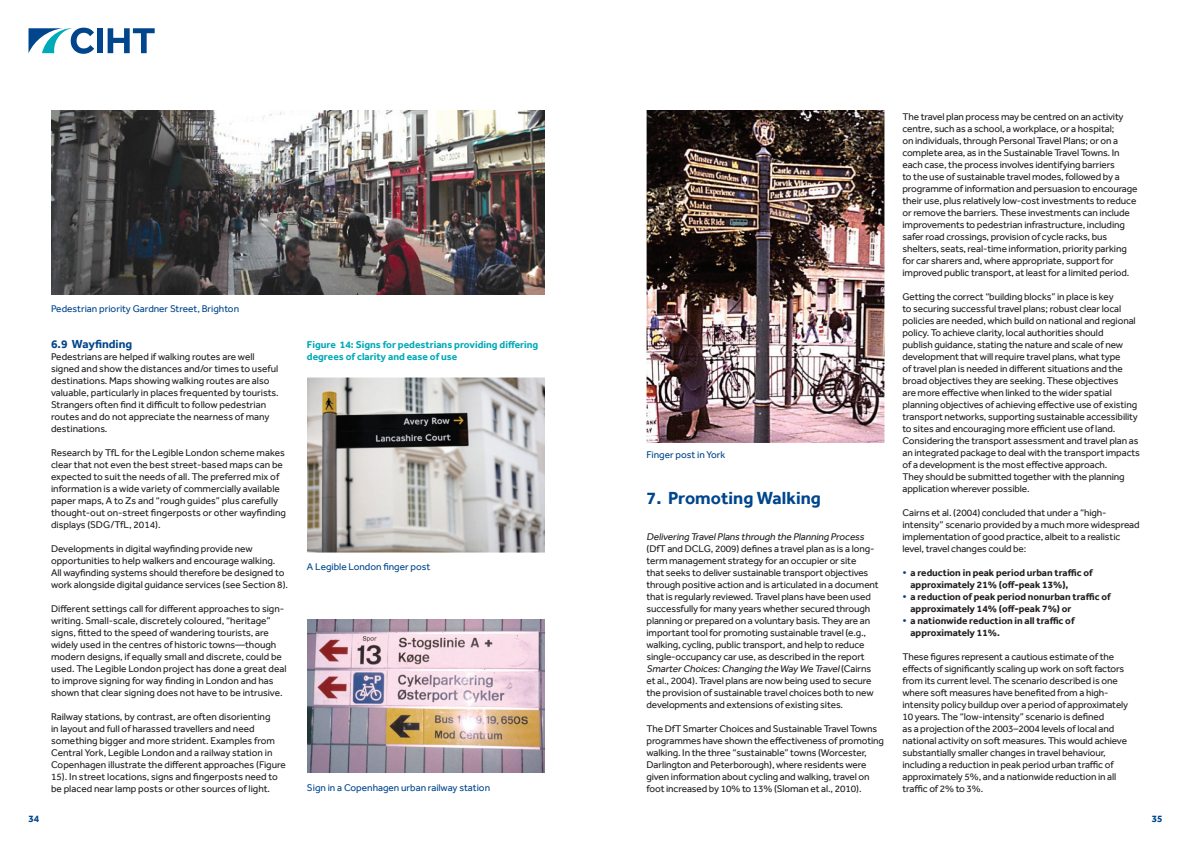
<style>
.page{position:relative;width:1191px;height:842px;background:#fff}
.page>*{position:absolute;margin:0;border:0;box-sizing:border-box;transform-origin:0 0}
.t1{font:700 18px "Effra";color:#01468c}
.t2{font:700 12px "Effra";color:#01468c}
.t3{font:700 10.2px/12px "Effra";color:#00aab8}
.t4{font:10px/12px "Effra";letter-spacing:-.01em;color:#231f20}
.t5{font:700 10px/12px "Effra";color:#231f20}
.t6{font:10px "Effra";color:#01468c}
.t7{font:italic 10px "Effra";color:#231f20}
.t8{font:700 10px "Effra";color:#01468c}
.s1{font-style:italic}
.s2{color:#01468c}
</style>
<div class="page">
<svg style="left:29px;top:28px;width:65px;height:26px"></svg>
<div style="left:97px;top:28px;width:6px;height:25px;background:#01468c"></div>
<svg style="left:108px;top:28px;width:47px;height:25px"></svg>
<img style="left:51px;top:111px;width:493px;height:184px">
<img style="left:646px;top:111px;width:238px;height:331px">
<img style="left:307px;top:378px;width:237px;height:174px">
<img style="left:307px;top:620px;width:237px;height:152px">
<p class="t6" style="left:51px;top:302px;width:190px">Pedestrian priority Gardner Street, Brighton</p>
<p class="t2" style="left:51px;top:337px;width:83px">6.9 Wayfinding</p>
<p class="t4" style="left:51px;top:351px;width:229px">Pedestrians are helped if walking routes are well signed and show the distances and/or times to useful destinations. Maps showing walking routes are also valuable, particularly in places frequented by tourists.<br>Strangers often find it difficult to follow pedestrian routes and do not appreciate the nearness of many destinations.</p>
<p class="t4" style="left:51px;top:447px;width:236px">Research by TfL for the Legible London scheme makes clear that not even the best street-based maps can be expected to suit the needs of all. The preferred mix of information is a wide variety of commercially available paper maps, A to Zs and “rough guides” plus carefully thought-out on-street fingerposts or other wayfinding displays (SDG/TfL, 2014).</p>
<p class="t4" style="left:51px;top:543px;width:238px">Developments in digital wayfinding provide new opportunities to help walkers and encourage walking.<br>All wayfinding systems should therefore be designed to work alongside digital guidance services (see Section 8).</p>
<p class="t4" style="left:51px;top:603px;width:237px">Different settings call for different approaches to sign&shy;writing. Small-scale, discretely coloured, “heritage” signs, fitted to the speed of wandering tourists, are widely used in the centres of historic towns—though modern designs, if equally small and discrete, could be used. The Legible London project has done a great deal to improve signing for way finding in London and has shown that clear signing does not have to be intrusive.</p>
<p class="t4" style="left:51px;top:711px;width:236px">Railway stations, by contrast, are often disorienting<br>in layout and full of harassed travellers and need something bigger and more strident. Examples from Central York, Legible London and a railway station in Copenhagen illustrate the different approaches (Figure 15). In street locations, signs and fingerposts need to be placed near lamp posts or other sources of light.</p>
<p class="t3" style="left:307px;top:339px;width:233px">Figure 14: Signs for pedestrians providing differing degrees of clarity and ease of use</p>
<p class="t6" style="left:307px;top:560px;width:125px">A Legible London finger post</p>
<p class="t6" style="left:307px;top:782px;width:185px">Sign in a Copenhagen urban railway station</p>
<p class="t6" style="left:646px;top:449px;width:80px">Finger post in York</p>
<h1 class="t1" style="left:646px;top:487px;width:176px">7. Promoting Walking</h1>
<p class="t7" style="left:646px;top:531px;width:221px">Delivering TravelPlans through the Planning Process</p>
<p class="t4" style="left:646px;top:543px;width:234px">(DfT and DCLG, 2009) defines a travel plan as is a long&shy;term management strategy for an occupier or site<br>that seeks to deliver sustainable transport objectives through positive action and is articulated in a document that is regularly reviewed. Travel plans have been used successfully for many years whether secured through planning or prepared on a voluntary basis. They are an important tool for promoting sustainable travel (e.g., walking, cycling, public transport, and help to reduce single-occupancy car use, as described in the report <span class="s1">SmarterChoices:Changing the Way We Travel</span>(C a i r n s et al., 2004). Travel plans are now being used to secure the provision of sustainable travel choices both to new developments and extensions of existing sites.</p>
<p class="t4" style="left:646px;top:723px;width:239px">The DfT Smarter Choices and Sustainable Travel Towns programmes have shown the effectiveness of promoting walking. In the three “sustainable” towns (Worcester, Darlington and Peterborough), where residents were given information about cycling and walking, travel on foot increased by 10% to 13% (Sloman et al., 2010).</p>
<p class="t4" style="left:902px;top:111px;width:237px">The travel plan process may be centred on an activity centre, such as a school, a workplace, or a hospital;<br>on individuals, through Personal Travel Plans; or on a complete area, as in the Sustainable Travel Towns. In each case, the process involves identifying barriers<br>to the use of sustainable travel modes, followed by a programme of information and persuasion to encourage their use, plus relatively low-cost investments to reduce or remove the barriers. These investments can include improvements to pedestrian infrastructure, including safer road crossings, provision of cycle racks, bus shelters, seats, real-time information, priority parking for car sharers and, where appropriate, support for improved public transport, at least for a limited period.</p>
<p class="t4" style="left:902px;top:291px;width:239px">Getting the correct “building blocks” in place is key<br>to securing successful travel plans; robust clear local policies are needed, which build on national and regional policy. To achieve clarity, local authorities should<br>publish guidance, stating the nature and scale of new development that will require travel plans, what type oftravel plan is needed in different situations and the broad objectives they are seeking. These objectives<br>are more effective when linked to the wider spatial planning objectives of achieving effective use of existing transport networks, supporting sustainable accessibility to sites and encouraging more efficient use of land.<br>Considering the transport assessment and travel plan as an integrated package to deal with the transport impacts of a development is the most effective approach.<br>They should be submitted together with the planning application wherever possible.</p>
<p class="t4" style="left:902px;top:507px;width:239px">Cairns et al. (2004) concluded that under a “high&shy;intensity” scenario provided by a much more widespread implementation of good practice, albeit to a realistic level, travel changes could be:</p>
<p class="t5" style="left:910px;top:566px;width:184px;text-indent:-8px"><span class="s2">•</span> a reduction in peak period urban traffic of approximately 21% (off-peak 13%),</p>
<p class="t5" style="left:910px;top:590px;width:202px;text-indent:-8px"><span class="s2">•</span> a reduction of peak period nonurban traffic of approximately 14% (off-peak 7%) or</p>
<p class="t5" style="left:910px;top:614px;width:165px;text-indent:-8px"><span class="s2">•</span> a nationwide reduction in all traffic of approximately 11%.</p>
<p class="t4" style="left:902px;top:651px;width:227px">These figures represent a cautious estimate ofthe effects of significantly scaling up work on soft factors from its current level. The scenario described is one where soft measures have benefited from a high&shy;intensity policy buildup over a period of approximately 10 years. The “low-intensity” scenario is defined<br>as a projection of the 2003–2004 levels of local and national activity on soft measures. This would achieve substantially smaller changes in travel behaviour, including a reduction in peak period urban traffic of approximately 5%, and a nationwide reduction in all traffic of 2% to 3%.</p>
<p class="t8" style="left:28px;top:812px;width:12px">34</p>
<p class="t8" style="left:1151px;top:812px;width:12px">35</p>
</div>
